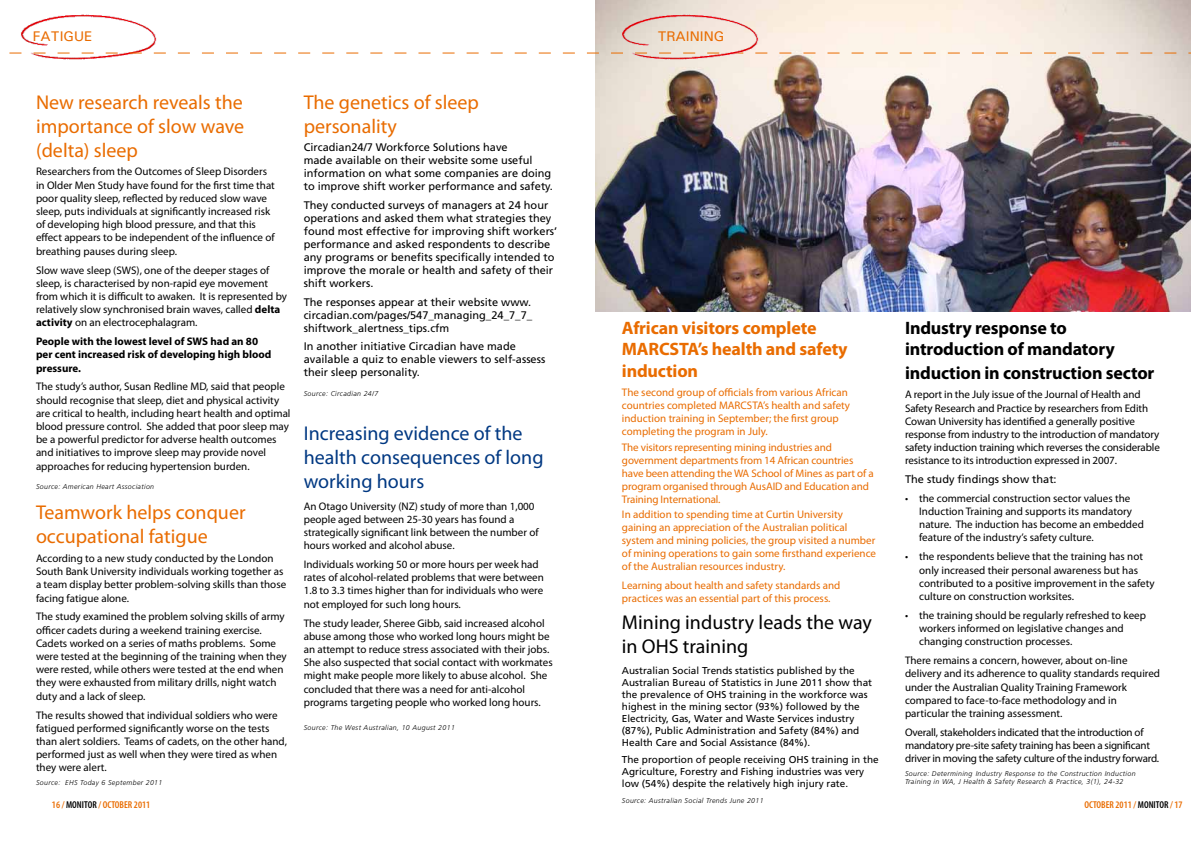
<style>
.page{position:relative;width:1191px;height:842px;background:#fff}
.page>*{position:absolute;margin:0;border:0;box-sizing:border-box;transform-origin:0 0}
.t1{font:20px/24px "Myriad Pro";color:#e96c00}
.t2{font:20px/24px "Myriad Pro";color:#003882}
.t3{font:20px/24px "Myriad Pro";color:#000}
.t4{font:700 18px/21.6px "Myriad Pro";letter-spacing:-.01em;color:#000}
.t5{font:700 18px/21.6px "Myriad Pro";letter-spacing:-.01em;color:#e96c00}
.t6{font:14px "Utah";color:#e96c00}
.t7{font:11px/13.2px "Myriad Pro";color:#000}
.t8{font:11px/13px "Myriad Pro";color:#e96c00}
.t9{font:11px/13px "Frutiger";color:#000}
.t10{font:11px/13.2px "Myriad Pro";letter-spacing:-.02em;color:#000}
.t11{font:700 11px/13.2px "Myriad Pro";color:#000}
.t12{font:10px/12px "Frutiger";color:#000}
.t13{font:600 condensed 10px "Myriad Pro";color:#e96c00}
.t14{font:italic 300 7px/8.4px "Frutiger";letter-spacing:.05em;color:#000}
.s1{font-weight:700}
.s2{color:#000}
</style>
<div class="page">
<img style="left:20px;top:14px;width:138px;height:46px">
<img style="left:595px;top:0;width:596px;height:312px">
<svg style="left:9px;top:53px;width:1182px;height:1px"></svg>
<img style="left:622px;top:12px;width:137px;height:49px">
<p class="t6" style="left:33px;top:28px;width:61px">FATIGUE</p>
<p class="t6" style="left:657px;top:28px;width:68px">TRAINING</p>
<h1 class="t1" style="left:36px;top:90px;width:210px;text-align:justify">New research reveals the importance of slow wave (delta) sleep</h1>
<p class="t7" style="left:36px;top:165px;width:240px">Researchers from the Outcomes of Sleep Disorders in Older Men Study have found for the first time that poor quality sleep, reflected by reduced slow wave sleep, puts individuals at significantly increased risk of developing high blood pressure, and that this effect appears to be independent of the influence of breathing pauses during sleep.</p>
<p class="t7" style="left:36px;top:263px;width:252px">Slow wave sleep (SWS), one of the deeper stages of sleep, is characterised by non-rapid eye movement from which it is difficult to awaken. It is represented by relatively slow synchronised brain waves, called <span class="s1">delta activity</span> on an electrocephalagram.</p>
<p class="t11" style="left:36px;top:334px;width:237px">People with the lowest level of SWS had an 80 per cent increased risk of developing high blood pressure.</p>
<p class="t7" style="left:36px;top:380px;width:256px">The study’s author, Susan Redline MD, said that people should recognise that sleep, diet and physical activity are critical to health, including heart health and optimal blood pressure control. She added that poor sleep may be a powerful predictor for adverse health outcomes and initiatives to improve sleep may provide novel approaches for reducing hypertension burden.</p>
<p class="t14" style="left:36px;top:483px;width:120px">Source: American Heart Association</p>
<h1 class="t1" style="left:36px;top:500px;width:211px">Teamwork helps conquer occupational fatigue</h1>
<p class="t7" style="left:36px;top:551px;width:252px">According to a new study conducted by the London South Bank University individuals working together as a team display better problem-solving skills than those facing fatigue alone.</p>
<p class="t7" style="left:36px;top:610px;width:252px">The study examined the problem solving skills of army officer cadets during a weekend training exercise.<br>Cadets worked on a series of maths problems. Some were tested at the beginning of the training when they were rested, while others were tested at the end when they were exhausted from military drills, night watch duty and a lack of sleep.</p>
<p class="t7" style="left:36px;top:708px;width:252px">The results showed that individual soldiers who were fatigued performed significantly worse on the tests than alert soldiers. Teams of cadets, on the other hand, performed just as well when they were tired as when they were alert.</p>
<p class="t14" style="left:36px;top:779px;width:128px">Source: EHS Today 6 September 2011</p>
<p class="t13" style="left:52px;top:799px;width:100px">16 / <span class="s2">MONITOR</span> / OCTOBER 2011</p>
<h1 class="t1" style="left:304px;top:90px;width:177px">The genetics of sleep personality</h1>
<p class="t9" style="left:304px;top:141px;width:251px">Circadian24/7 Workforce Solutions have<br>made available on their website some useful information on what some companies are doing to improve shift worker performance and safety.</p>
<p class="t9" style="left:304px;top:198px;width:255px">They conducted surveys of managers at 24 hour operations and asked them what strategies they found most effective for improving shift workers’ performance and asked respondents to describe any programs or benefits specifically intended to improve the morale or health and safety of their shift workers.</p>
<p class="t9" style="left:304px;top:295px;width:230px;text-align:justify">The responses appear at their website www. circadian.com/pages/547_managing_24_7_7_ shiftwork_alertness_tips.cfm</p>
<p class="t9" style="left:304px;top:340px;width:243px">In another initiative Circadian have made available a quiz to enable viewers to self-assess their sleep personality.</p>
<p class="t14" style="left:304px;top:389px;width:76px">Source: Circadian 24/7</p>
<h1 class="t2" style="left:304px;top:421px;width:241px">Increasing evidence of the health consequences of long working hours</h1>
<p class="t7" style="left:304px;top:499px;width:236px">An Otago University (NZ) study of more than 1,000 people aged between 25-30 years has found a strategically significant link between the number of hours worked and alcohol abuse.</p>
<p class="t7" style="left:304px;top:558px;width:241px">Individuals working 50 or more hours per week had rates of alcohol-related problems that were between 1.8 to 3.3 times higher than for individuals who were not employed for such long hours.</p>
<p class="t7" style="left:304px;top:616px;width:250px">The study leader, Sheree Gibb, said increased alcohol abuse among those who worked long hours might be an attempt to reduce stress associated with their jobs.<br>She also suspected that social contact with workmates might make people more likely to abuse alcohol. She concluded that there was a need for anti-alcohol programs targeting people who worked long hours.</p>
<p class="t14" style="left:304px;top:723px;width:153px">Source: The West Australian, 10 August 2011</p>
<h2 class="t5" style="left:622px;top:316px;width:227px">African visitors complete<br>MARCSTA’s health and safety induction</h2>
<p class="t8" style="left:622px;top:385px;width:230px">The second group of officials from various African countries completed MARCSTA’s health and safety induction training in September; the first group completing the program in July.</p>
<p class="t8" style="left:622px;top:440px;width:253px">The visitors representing mining industries and government departments from 14 African countries have been attending the WA School of Mines as part of a program organised through AusAID and Education and Training International.</p>
<p class="t8" style="left:622px;top:508px;width:256px">In addition to spending time at Curtin University gaining an appreciation of the Australian political system and mining policies, the group visited a number of mining operations to gain some firsthand experience of the Australian resources industry.</p>
<p class="t8" style="left:622px;top:579px;width:220px">Learning about health and safety standards and practices was an essential part of this process.</p>
<h1 class="t3" style="left:622px;top:610px;width:251px">Mining industry leads the way in OHS training</h1>
<p class="t12" style="left:622px;top:664px;width:252px">Australian Social Trends statistics published by the Australian Bureau of Statistics in June 2011 show that the prevalence of OHS training in the workforce was highest in the mining sector (93%) followed by the Electricity, Gas, Water and Waste Services industry (87%), Public Administration and Safety (84%) and Health Care and Social Assistance (84%).</p>
<p class="t12" style="left:622px;top:754px;width:258px">The proportion of people receiving OHS training in the<br>Agriculture, Forestry and Fishing industries was very low (54%) despite the relatively high injury rate.</p>
<p class="t14" style="left:622px;top:796px;width:143px">Source: Australian Social Trends June 2011</p>
<h2 class="t4" style="left:905px;top:316px;width:211px">Industry response to introduction of mandatory</h2>
<h2 class="t4" style="left:905px;top:362px;width:251px">induction in construction sector</h2>
<p class="t7" style="left:905px;top:388px;width:256px">A report in the July issue of the Journal of Health and Safety Research and Practice by researchers from Edith Cowan University has identified a generally positive response from industry to the introduction of mandatory safety induction training which reverses the considerable resistance to its introduction expressed in 2007.</p>
<p class="t9" style="left:905px;top:473px;width:153px">The study findings show that:</p>
<p class="t7" style="left:919px;top:491px;width:226px;text-indent:-14px">• the commercial construction sector values the Induction Training and supports its mandatory nature. The induction has become an embedded feature of the industry’s safety culture.</p>
<p class="t7" style="left:919px;top:550px;width:237px;text-indent:-14px">• the respondents believe that the training has not only increased their personal awareness but has contributed to a positive improvement in the safety culture on construction worksites.</p>
<p class="t7" style="left:919px;top:608px;width:228px;text-indent:-14px">• the training should be regularly refreshed to keep workers informed on legislative changes and changing construction processes.</p>
<p class="t7" style="left:905px;top:654px;width:256px">There remains a concern, however, about on-line delivery and its adherence to quality standards required under the Australian Quality Training Framework compared to face-to-face methodology and in particular the training assessment.</p>
<p class="t10" style="left:905px;top:725px;width:256px">Overall, stakeholders indicated that the introduction of mandatory pre-site safety training has been a significant driver in moving the safety culture of the industry forward.</p>
<p class="t14" style="left:905px;top:769px;width:232px">Source: Determining Industry Response to the Construction Induction<br>Training in WA, J Health &amp; Safety Research &amp; Practice, 3(1), 24-32</p>
<p class="t13" style="left:1084px;top:799px;width:100px">OCTOBER 2011 / <span class="s2">MONITOR</span> / 17</p>
</div>
